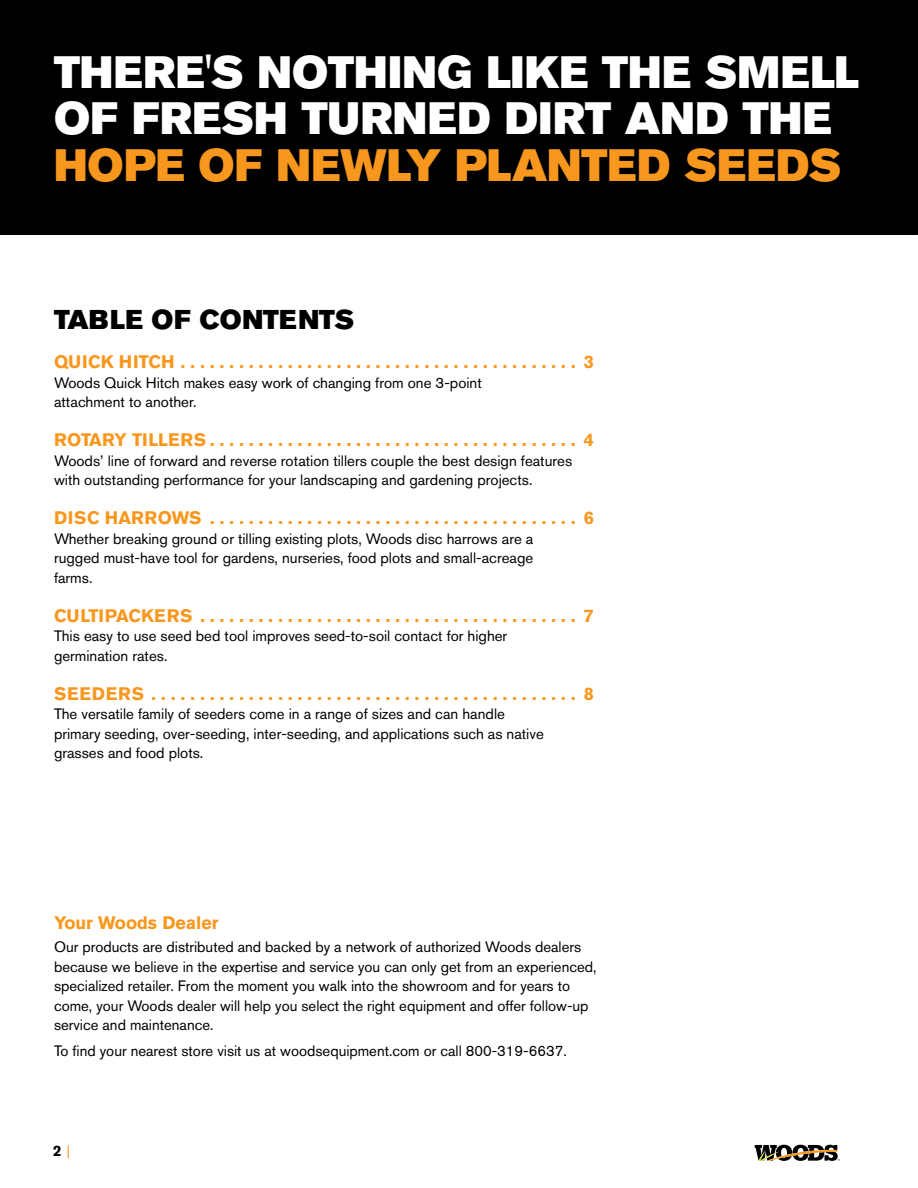
<style>
.page{position:relative;width:918px;height:1188px;background:#fff}
.page>*{position:absolute;margin:0;border:0;box-sizing:border-box;transform-origin:0 0}
.t1{font:45px/46.5px "Akzidenz Grotesk BE Super";letter-spacing:.01em;color:#fff}
.t2{font:45px "Akzidenz Grotesk BE Super";letter-spacing:.005em;color:#f8971d}
.t3{font:27px "Akzidenz Grotesk BE Super";letter-spacing:.005em;color:#000}
.t4{font:700 18px "Akzidenz Grotesk BE";color:#f8971d}
.t5{font:700 18px "Akzidenz Grotesk BE";letter-spacing:.04em;color:#f8971d}
.t6{font:700 18px "Akzidenz Grotesk BE";letter-spacing:.02em;color:#f8971d}
.t7{font:15px/19.5px "Akzidenz Grotesk BE";color:#000}
.t8{font:700 15px "Akzidenz Grotesk BE";color:#000}
.s1{font-weight:400;font-size:13.5px;color:#f8971d}
.s2{font-size:12px;color:#fff}
</style>
<div class="page">
<svg style="left:755px;top:1145px;width:85px;height:16px"></svg>
<div style="left:0;top:0;width:918px;height:235px;background:#000"></div>
<h1 class="t1" style="left:54px;top:49px;width:806px">THERE'S NOTHING LIKE THE SMELL<br>OF FRESH TURNED DIRT AND THE</h1>
<h1 class="t2" style="left:54px;top:139px;width:789px">HOPE OF NEWLY PLANTED SEEDS</h1>
<h2 class="t3" style="left:54px;top:303px;width:302px">TABLE OF CONTENTS</h2>
<p class="t4" style="left:54px;top:352px;width:541px">QUICK HITCH . . . . . . . . . . . . . . . . . . . . . . . . . . . . . . . . . . . . . . . . . 3</p>
<p class="t7" style="left:54px;top:373px;width:429px">Woods Quick Hitch makes easy work of changing from one 3-point attachment to another.</p>
<p class="t4" style="left:54px;top:430px;width:541px">ROTARY TILLERS . . . . . . . . . . . . . . . . . . . . . . . . . . . . . . . . . . . . . . 4</p>
<p class="t7" style="left:54px;top:451px;width:520px">Woods’ line of forward and reverse rotation tillers couple the best design features with outstanding performance for your landscaping and gardening projects.</p>
<p class="t6" style="left:54px;top:508px;width:541px">DISC HARROWS . . . . . . . . . . . . . . . . . . . . . . . . . . . . . . . . . . . . . . 6</p>
<p class="t7" style="left:54px;top:529px;width:481px;text-align:justify">Whether breaking ground or tilling existing plots, Woods disc harrows are a rugged must-have tool for gardens, nurseries, food plots and small-acreage farms.</p>
<p class="t4" style="left:54px;top:605px;width:541px">CULTIPACKERS . . . . . . . . . . . . . . . . . . . . . . . . . . . . . . . . . . . . . . . 7</p>
<p class="t7" style="left:54px;top:626px;width:455px">This easy to use seed bed tool improves seed-to-soil contact for higher germination rates.</p>
<p class="t5" style="left:54px;top:683px;width:541px">SEEDERS . . . . . . . . . . . . . . . . . . . . . . . . . . . . . . . . . . . . . . . . . . . . 8</p>
<p class="t7" style="left:54px;top:704px;width:491px">The versatile family of seeders come in a range of sizes and can handle primary seeding, over-seeding, inter-seeding, and applications such as native grasses and food plots.</p>
<p class="t4" style="left:54px;top:913px;width:166px">Your Woods Dealer</p>
<p class="t7" style="left:54px;top:937px;width:544px">Our products are distributed and backed by a network of authorized Woods dealers because we believe in the expertise and service you can only get from an experienced, specialized retailer. From the moment you walk into the showroom and for years to come, your Woods dealer will help you select the right equipment and offer follow-up service and maintenance.</p>
<p class="t7" style="left:54px;top:1041px;width:514px">To find your nearest store visit us at woodsequipment.com or call 800-319-6637.</p>
<p class="t8" style="left:53px;top:1142px;width:31px">2 <span class="s1">|</span> <span class="s2">P</span></p>
</div>
